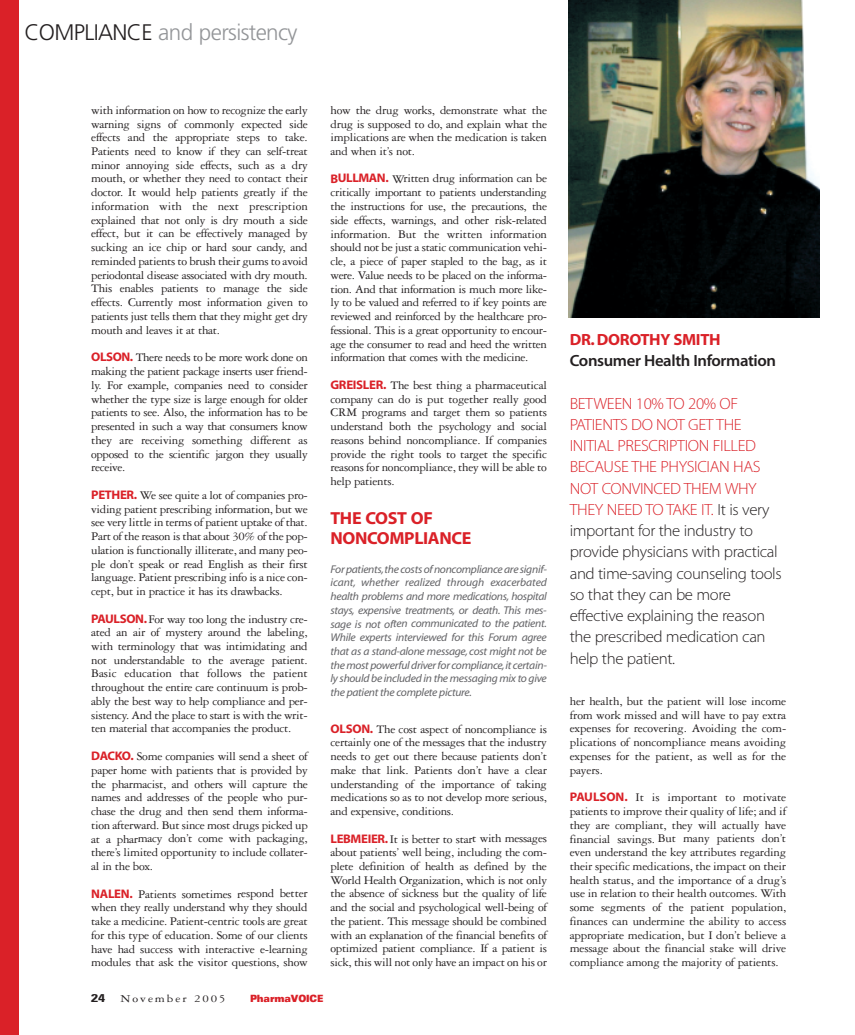
<style>
.page{position:relative;width:855px;height:1035px;background:#fff}
.page>*{position:absolute;margin:0;border:0;box-sizing:border-box;transform-origin:0 0}
.t1{font:300 22.5px "Frutiger";letter-spacing:-.03em;color:#939598}
.t2{font:17.5px/20px "Myriad MM.700.600";letter-spacing:-.02em;color:#da2128}
.t3{font:16.25px/21.2px "Myriad MM.215.600";letter-spacing:-.02em;color:#231f20}
.t4{font:16.25px "Myriad MM.565.600";letter-spacing:-.02em;color:#231f20}
.t5{font:16.25px "Myriad MM.700.600";letter-spacing:-.02em;color:#da2128}
.t6{font:12.5px/13.8px "Garamond Three";letter-spacing:-.025em;color:#231f20;text-align:justify}
.t7{font:11.25px/13.8px "Myriad MM It.400.600";letter-spacing:-.025em;color:#636366;text-align:justify}
.t8{font:11.25px "Garamond Three";letter-spacing:.15em;color:#231f20;scale:1.15 1}
.t9{font:700 condensed 11.25px "Univers";color:#231f20;scale:1.4 1}
.t10{font:900 expanded 10px "Univers";letter-spacing:-.015em;color:#da2128;scale:.75 1}
.s1{color:#231f20}
.s2{font-family:"Myriad MM.700.600";color:#da2128}
.s3{color:#da2128}
</style>
<div class="page">
<div style="left:0;top:0;width:19px;height:1035px;background:#da2128"></div>
<img style="left:568px;top:0;width:251px;height:318px">
<h1 class="t1" style="left:24px;top:23px;width:275px"><span class="s1">COMPLIANCE</span> and persistency</h1>
<p class="t6" style="left:91px;top:104px;width:218px">with information on how to recognize the early warning signs of commonly expected side effects and the appropriate steps to take.<br>Patients need to know if they can self-treat minor annoying side effects, such as a dry mouth, or whether they need to contact their doctor. It would help patients greatly if the information with the next prescription explained that not only is dry mouth a side effect, but it can be effectively managed by sucking an ice chip or hard sour candy, and reminded patients to brush their gums to avoid periodontal disease associated with dry mouth.<br>This enables patients to manage the side effects. Currently most information given to patients just tells them that they might get dry mouth and leaves it at that.</p>
<p class="t6" style="left:91px;top:352px;width:218px"><span class="s2">OLSON.</span> There needs to be more work done on making the patient package inserts user friend&shy;ly. For example, companies need to consider whether the type size is large enough for older patients to see. Also, the information has to be presented in such a way that consumers know they are receiving something different as opposed to the scientific jargon they usually receive.</p>
<p class="t6" style="left:91px;top:489px;width:218px"><span class="s2">PETHER.</span> We see quite a lot of companies pro&shy;viding patient prescribing information, but we see very little in terms of patient uptake of that.<br>Part of the reason is that about 30% of the pop&shy;ulation is functionally illiterate, and many peo&shy;ple don’t speak or read English as their first language. Patient prescribing info is a nice con&shy;cept, but in practice it has its drawbacks.</p>
<p class="t6" style="left:91px;top:613px;width:218px"><span class="s2">PAULSON.</span>For way too long the industry cre&shy;ated an air of mystery around the labeling, with terminology that was intimidating and not understandable to the average patient.<br>Basic education that follows the patient throughout the entire care continuum is prob&shy;ably the best way to help compliance and per&shy;sistency. And the place to start is with the writ&shy;ten material that accompanies the product.</p>
<p class="t6" style="left:91px;top:750px;width:218px"><span class="s2">DACKO.</span> Some companies will send a sheet of paper home with patients that is provided by the pharmacist, and others will capture the names and addresses of the people who pur&shy;chase the drug and then send them informa&shy;tion afterward. But since most drugs picked up at a pharmacy don’t come with packaging, there’s limited opportunity to include collater&shy;al in the box.</p>
<p class="t6" style="left:91px;top:888px;width:218px"><span class="s2">NALEN.</span> Patients sometimes respond better when they really understand why they should take a medicine. Patient-centric tools are great for this type of education. Some of our clients have had success with interactive e-learning modules that ask the visitor questions, show</p>
<p class="t6" style="left:330px;top:104px;width:218px">how the drug works, demonstrate what the drug is supposed to do, and explain what the implications are when the medication is taken and when it’s not.</p>
<p class="t6" style="left:330px;top:173px;width:218px"><span class="s2">BULLMAN.</span> Written drug information can be critically important to patients understanding the instructions for use, the precautions, the side effects, warnings, and other risk-related information. But the written information should not be just a static communication vehi&shy;cle, a piece of paper stapled to the bag, as it were. Value needs to be placed on the informa&shy;tion. And that information is much more like&shy;ly to be valued and referred to if key points are reviewed and reinforced by the healthcare pro&shy;fessional. This is a great opportunity to encour&shy;age the consumer to read and heed the written information that comes with the medicine.</p>
<p class="t6" style="left:330px;top:379px;width:218px"><span class="s2">GREISLER.</span> The best thing a pharmaceutical company can do is put together really good CRM programs and target them so patients understand both the psychology and social reasons behind noncompliance. If companies provide the right tools to target the specific reasons for noncompliance, they will be able to help patients.</p>
<h2 class="t2" style="left:330px;top:509px;width:142px">THE COST OF<br>NONCOMPLIANCE</h2>
<p class="t7" style="left:330px;top:563px;width:218px">For patients,the costs of noncompliance are signif&shy;icant, whether realized through exacerbated health problems and more medications, hospital stays, expensive treatments, or death. This mes&shy;sage is not often communicated to the patient.<br>While experts interviewed for this Forum agree that as a stand-alone message, cost might not be the most powerful driver for compliance,it certain&shy;ly should be included in the messaging mix to give the patient the complete picture.</p>
<p class="t6" style="left:330px;top:723px;width:218px"><span class="s2">OLSON.</span> The cost aspect of noncompliance is certainly one of the messages that the industry needs to get out there because patients don’t make that link. Patients don’t have a clear understanding of the importance of taking medications so as to not develop more serious, and expensive, conditions.</p>
<p class="t6" style="left:330px;top:833px;width:218px"><span class="s2">LEBMEIER.</span>It is better to start with messages about patients’ well being, including the com&shy;plete definition of health as defined by the World Health Organization, which is not only the absence of sickness but the quality of life and the social and psychological well-being of the patient. This message should be combined with an explanation of the financial benefits of optimized patient compliance. If a patient is sick, this will not only have an impact on his or</p>
<p class="t9" style="left:91px;top:994px;width:11px">24</p>
<p class="t8" style="left:121px;top:995px;width:93px">November 2005</p>
<p class="t10" style="left:250px;top:995px;width:99px">PharmaVOICE</p>
<h3 class="t5" style="left:570px;top:333px;width:152px">DR. DOROTHY SMITH</h3>
<h3 class="t4" style="left:570px;top:354px;width:208px">Consumer Health Information</h3>
<p class="t3" style="left:570px;top:394px;width:213px"><span class="s3">BETWEEN 10% TO 20% OF<br>PATIENTS DO NOT GET THE<br>INITIAL PRESCRIPTION FILLED<br>BECAUSE THE PHYSICIAN HAS<br>NOT CONVINCED THEM WHY<br>THEY NEED TO TAKE IT.</span> It is very important for the industry to provide physicians with practical and time-saving counseling tools so that they can be more effective explaining the reason the prescribed medication can help the patient.</p>
<p class="t6" style="left:570px;top:695px;width:218px">her health, but the patient will lose income from work missed and will have to pay extra expenses for recovering. Avoiding the com&shy;plications of noncompliance means avoiding expenses for the patient, as well as for the payers.</p>
<p class="t6" style="left:570px;top:792px;width:218px"><span class="s2">PAULSON.</span> It is important to motivate patients to improve their quality of life; and if they are compliant, they will actually have financial savings. But many patients don’t even understand the key attributes regarding their specific medications, the impact on their health status, and the importance of a drug’s use in relation to their health outcomes. With some segments of the patient population, finances can undermine the ability to access appropriate medication, but I don’t believe a message about the financial stake will drive compliance among the majority of patients.</p>
</div>
